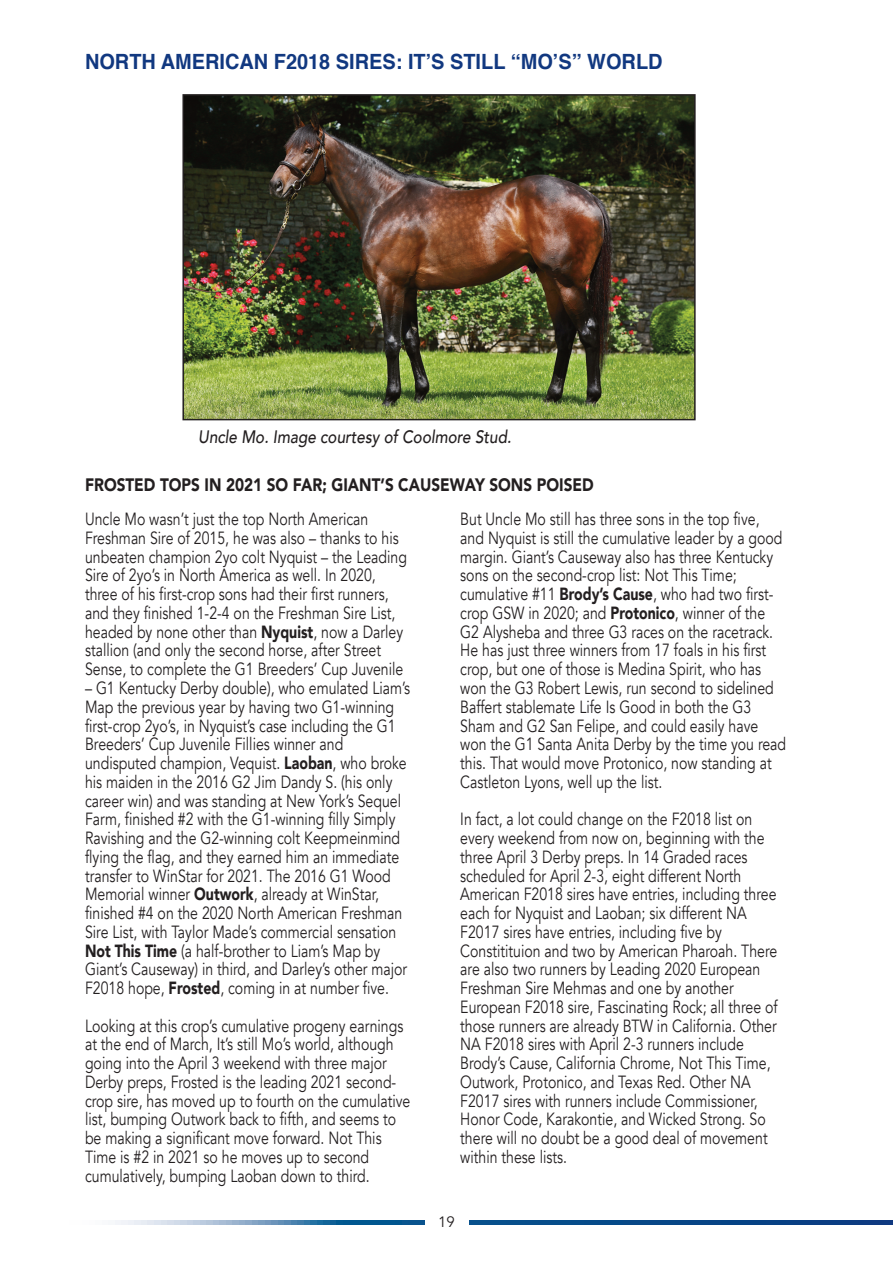
<style>
.page{position:relative;width:893px;height:1263px;background:#fff}
.page>*{position:absolute;margin:0;border:0;box-sizing:border-box;transform-origin:0 0}
.t1{font:700 21px "Helvetica";color:#113880;scale:.95 1}
.t2{font:900 18px "Avenir";color:#231f20;scale:.85 1}
.t3{font:italic 500 18px "Avenir";color:#231f20;scale:.85 1}
.t4{font:17.7px/18.8px "Avenir";color:#231f20;scale:.8 1}
.t5{font:15px "Avenir";color:#231f20}
.s1{font-weight:900}
</style>
<div class="page">
<svg style="left:115px;top:1220px;width:778px;height:5px;background:#32699d"></svg>
<div style="left:425px;top:1203px;width:43px;height:37px;background:#fff"></div>
<img style="left:185px;top:97px;width:508px;height:320px">
<div style="left:182px;top:94px;width:514px;height:326px;border:2px solid #231f20"></div>
<p class="t1" style="left:85px;top:53px;width:609px">NORTH AMERICAN F2018 SIRES: IT’S STILL “MO’S” WORLD</p>
<p class="t3" style="left:198px;top:425px;width:370px">Uncle Mo. Image courtesy of Coolmore Stud.</p>
<p class="t2" style="left:85px;top:473px;width:600px">FROSTED TOPS IN 2021 SO FAR; GIANT’S CAUSEWAY SONS POISED</p>
<p class="t4" style="left:85px;top:510px;width:404px">Uncle Mo wasn’t just the top North American Freshman Sire of 2015, he was also – thanks to his unbeaten champion 2yo colt Nyquist – the Leading Sire of 2yo’s in North America as well. In 2020, three of his first-crop sons had their first runners, and they finished 1-2-4 on the Freshman Sire List, headed by none other than <span class="s1">Nyquist</span>, now a Darley stallion (and only the second horse, after Street Sense, to complete the G1 Breeders’ Cup Juvenile</p>
<p class="t4" style="left:85px;top:679px;width:408px">– G1 Kentucky Derby double), who emulated Liam’s Map the previous year by having two G1-winning first-crop 2yo’s, in Nyquist’s case including the G1<br>Breeders’ Cup Juvenile Fillies winner and undisputed champion, Vequist. <span class="s1">Laoban</span>, who broke his maiden in the 2016 G2 Jim Dandy S. (his only career win) and was standing at New York’s Sequel Farm, finished #2 with the G1-winning filly Simply Ravishing and the G2-winning colt Keepmeinmind flying the flag, and they earned him an immediate transfer to WinStar for 2021. The 2016 G1 Wood Memorial winner <span class="s1">Outwork</span>, already at WinStar, finished #4 on the 2020 North American Freshman Sire List, with Taylor Made’s commercial sensation <span class="s1">Not This Time</span> (a half-brother to Liam’s Map by Giant’s Causeway) in third, and Darley’s other major F2018 hope, <span class="s1">Frosted</span>, coming in at number five.</p>
<p class="t4" style="left:85px;top:1016px;width:408px">Looking at this crop’s cumulative progeny earnings at the end of March, It’s still Mo’s world, although going into the April 3 weekend with three major Derby preps, Frosted is the leading 2021 second&shy;crop sire, has moved up to fourth on the cumulative list, bumping Outwork back to fifth, and seems to be making a significant move forward. Not This Time is #2 in 2021 so he moves up to second cumulatively, bumping Laoban down to third.</p>
<p class="t4" style="left:460px;top:510px;width:409px">But Uncle Mo still has three sons in the top five, and Nyquist is still the cumulative leader by a good margin. Giant’s Causeway also has three Kentucky sons on the second-crop list: Not This Time; cumulative #11 <span class="s1">Brody’s Cause</span>, who had two first&shy;crop GSW in 2020; and <span class="s1">Protonico</span>, winner of the G2 Alysheba and three G3 races on the racetrack.<br>He has just three winners from 17 foals in his first crop, but one of those is Medina Spirit, who has won the G3 Robert Lewis, run second to sidelined Baffert stablemate Life Is Good in both the G3<br>Sham and G2 San Felipe, and could easily have won the G1 Santa Anita Derby by the time you read this. That would move Protonico, now standing at Castleton Lyons, well up the list.</p>
<p class="t4" style="left:460px;top:810px;width:398px">In fact, a lot could change on the F2018 list on every weekend from now on, beginning with the three April 3 Derby preps. In 14 Graded races scheduled for April 2-3, eight different North American F2018 sires have entries, including three each for Nyquist and Laoban; six different NA F2017 sires have entries, including five by Constitituion and two by American Pharoah. There are also two runners by Leading 2020 European Freshman Sire Mehmas and one by another European F2018 sire, Fascinating Rock; all three of those runners are already BTW in California. Other NA F2018 sires with April 2-3 runners include Brody’s Cause, California Chrome, Not This Time, Outwork, Protonico, and Texas Red. Other NA F2017 sires with runners include Commissioner, Honor Code, Karakontie, and Wicked Strong. So there will no doubt be a good deal of movement within these lists.</p>
<p class="t5" style="left:438px;top:1212px;width:18px">19</p>
</div>
